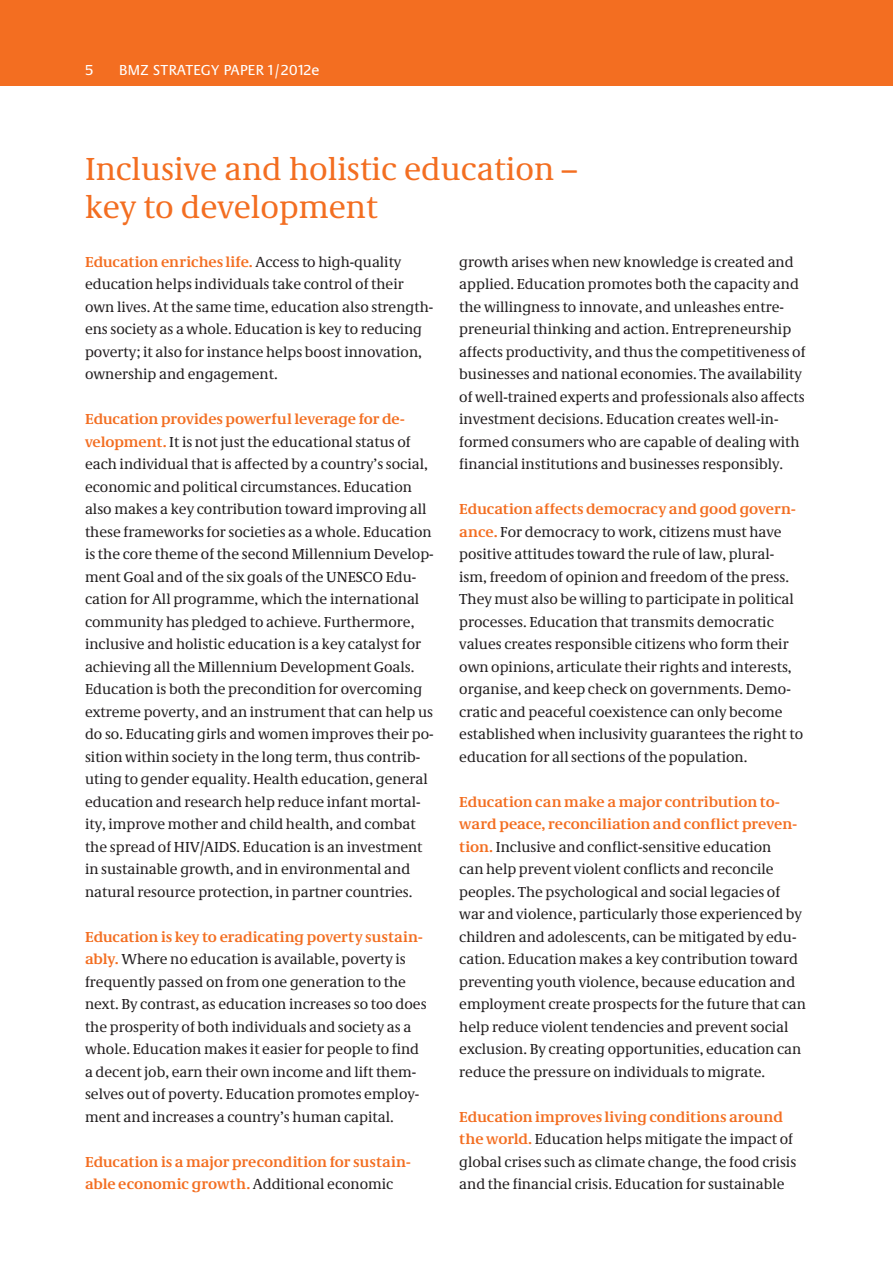
<style>
.page{position:relative;width:893px;height:1263px;background:#fff}
.page>*{position:absolute;margin:0;border:0;box-sizing:border-box;transform-origin:0 0}
.t1{font:33px/37.5px "Neue Demos";color:#f36e21}
.t2{font:15px/22.5px "Neue Demos";color:#231f20}
.t3{font:700 15px/22.5px "Neue Demos";color:#f36e21}
.t4{font:15px "Neue Praxis";letter-spacing:.025em;color:#fff}
.s1{font-weight:700;color:#f36e21}
.s2{font-weight:400;color:#231f20}
</style>
<div class="page">
<div style="left:0;top:0;width:893px;height:85px;background:#f36e21"></div>
<p class="t4" style="left:85px;top:61px;width:10px">5</p>
<p class="t4" style="left:119px;top:61px;width:202px">BMZ STRATEGY PAPER 1/2012E</p>
<h1 class="t1" style="left:85px;top:150px;width:494px">Inclusive and holistic education – key to development</h1>
<p class="t2" style="left:85px;top:250px;width:350px"><span class="s1">Education enriches life.</span> Access to high-quality education helps individuals take control of their own lives. At the same time, education also strength&shy;ens society as a whole. Education is key to reducing poverty; it also for instance helps boost innovation, ownership and engagement.</p>
<p class="t2" style="left:85px;top:408px;width:350px"><span class="s1">Education provides powerful leverage for de&shy;velopment.</span> It is not just the educational status of each individual that is affected by a country’s social, economic and political circumstances. Education also makes a key contribution toward improving all these frameworks for societies as a whole. Education is the core theme of the second Millennium Develop&shy;ment Goal and of the six goals of the UNESCO Edu&shy;cation for All programme, which the international community has pledged to achieve. Furthermore, inclusive and holistic education is a key catalyst for achieving all the Millennium Development Goals.<br>Education is both the precondition for overcoming extreme poverty, and an instrument that can help us do so. Educating girls and women improves their po&shy;sition within society in the long term, thus contrib&shy;uting to gender equality. Health education, general education and research help reduce infant mortal&shy;ity, improve mother and child health, and combat the spread of HIV/AIDS. Education is an investment in sustainable growth, and in environmental and natural resource protection, in partner countries.</p>
<p class="t2" style="left:85px;top:925px;width:343px"><span class="s1">Education is key to eradicating poverty sustain&shy;ably.</span> Where no education is available, poverty is frequently passed on from one generation to the next. By contrast, as education increases so too does the prosperity of both individuals and society as a whole. Education makes it easier for people to find a decent job, earn their own income and lift them&shy;selves out of poverty. Education promotes employ&shy;ment and increases a country’s human capital.</p>
<p class="t3" style="left:85px;top:1150px;width:327px">Education is a major precondition for sustain&shy;able economic growth. <span class="s2">Additional economic</span></p>
<p class="t2" style="left:459px;top:250px;width:348px">growth arises when new knowledge is created and applied. Education promotes both the capacity and the willingness to innovate, and unleashes entre&shy;preneurial thinking and action. Entrepreneurship affects productivity, and thus the competitiveness of businesses and national economies. The availability of well-trained experts and professionals also affects investment decisions. Education creates well-in&shy;formed consumers who are capable of dealing with financial institutions and businesses responsibly.</p>
<p class="t2" style="left:459px;top:498px;width:345px"><span class="s1">Education affects democracy and good govern&shy;ance.</span> For democracy to work, citizens must have positive attitudes toward the rule of law, plural&shy;ism, freedom of opinion and freedom of the press.<br>They must also be willing to participate in political processes. Education that transmits democratic values creates responsible citizens who form their own opinions, articulate their rights and interests, organise, and keep check on governments. Demo&shy;cratic and peaceful coexistence can only become established when inclusivity guarantees the right to education for all sections of the population.</p>
<p class="t2" style="left:459px;top:790px;width:348px"><span class="s1">Education can make a major contribution to&shy;ward peace, reconciliation and conflict preven&shy;tion.</span> Inclusive and conflict-sensitive education<br>can help prevent violent conflicts and reconcile peoples. The psychological and social legacies of war and violence, particularly those experienced by children and adolescents, can be mitigated by edu&shy;cation. Education makes a key contribution toward preventing youth violence, because education and employment create prospects for the future that can help reduce violent tendencies and prevent social exclusion. By creating opportunities, education can reduce the pressure on individuals to migrate.</p>
<p class="t2" style="left:459px;top:1105px;width:338px"><span class="s1">Education improves living conditions around the world.</span> Education helps mitigate the impact of global crises such as climate change, the food crisis and the financial crisis. Education for sustainable</p>
</div>
